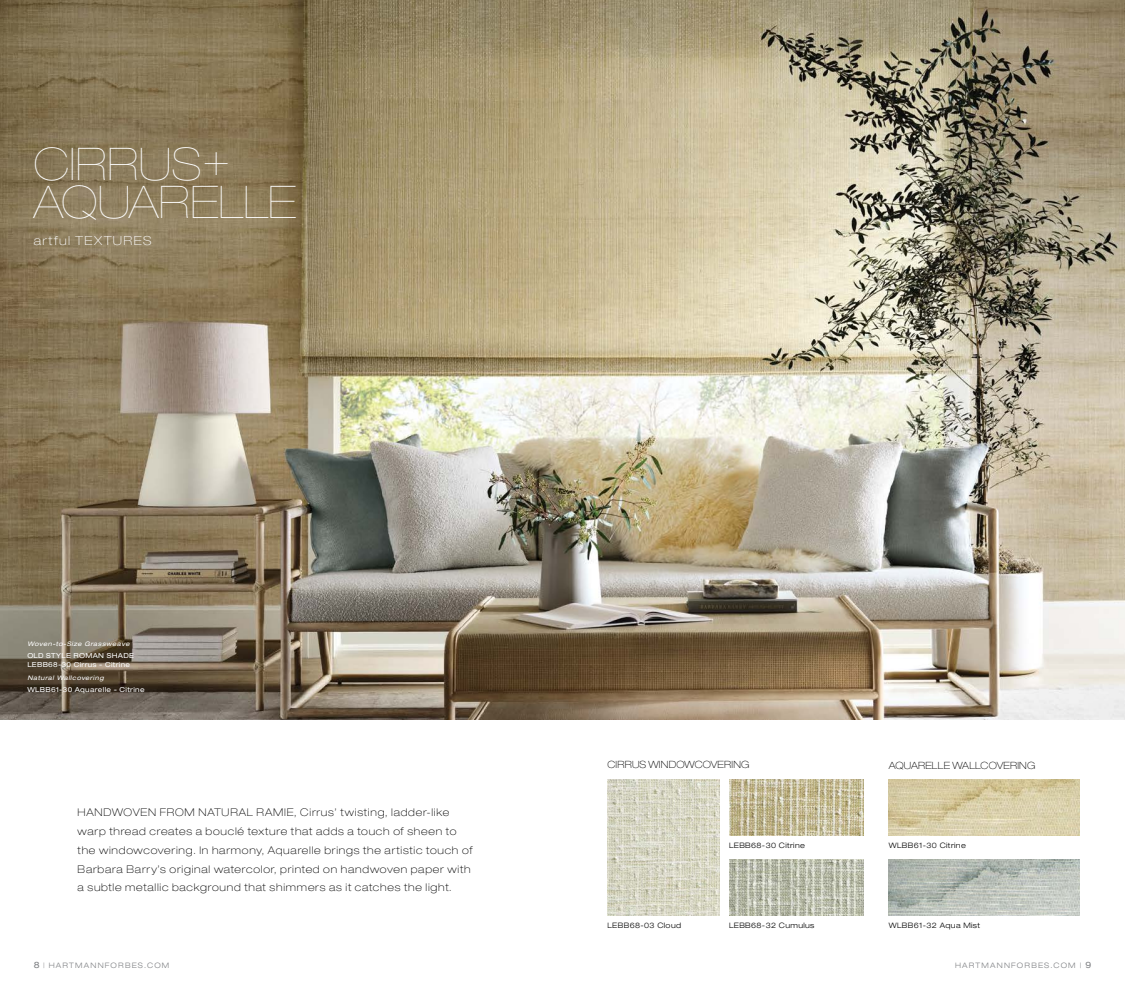
<style>
.page{position:relative;width:1125px;height:990px;background:#fff}
.page>*{position:absolute;margin:0;border:0;box-sizing:border-box;transform-origin:0 0}
.t1{font:200 expanded 45px/38.8px "Helvetica Neue LT Std";letter-spacing:.01em;color:#fff}
.t2{font:100 expanded 12.5px "Helvetica Neue LT Std";letter-spacing:.12em;color:#fff}
.t3{font:100 expanded 10.62px/18.8px "Helvetica Neue LT Std";letter-spacing:.07em;color:#000}
.t4{font:100 expanded 10px "Helvetica Neue LT Std";letter-spacing:.015em;color:#000}
.t5{font:300 expanded 7.5px "Helvetica Neue LT Std";letter-spacing:.05em;color:#000}
.t6{font:300 expanded 7.5px "Helvetica Neue LT Std";letter-spacing:.16em;color:#808285}
.t7{font:expanded 6.88px/8.8px "Helvetica Neue LT Std";letter-spacing:.045em;color:#fff}
.t8{font:italic expanded 6.25px "Helvetica Neue LT Std";letter-spacing:.07em;color:#fff}
.s1{font-weight:400;font-size:8.75px}
</style>
<div class="page">
<img style="left:0;top:0;width:1125px;height:720px">
<img style="left:729px;top:859px;width:135px;height:57px">
<img style="left:608px;top:779px;width:112px;height:137px">
<img style="left:729px;top:779px;width:135px;height:56px">
<img style="left:889px;top:779px;width:191px;height:56px">
<img style="left:889px;top:859px;width:191px;height:57px">
<h1 class="t1" style="left:34px;top:144px;width:264px">CIRRUS+<br>AQUARELLE</h1>
<p class="t2" style="left:34px;top:233px;width:119px">artful TEXTURES</p>
<p class="t8" style="left:27px;top:640px;width:104px">Woven-to-Size Grassweave</p>
<p class="t7" style="left:27px;top:651px;width:108px">OLD STYLE ROMAN SHADE<br>LEBB68-30 Cirrus - Citrine</p>
<p class="t8" style="left:27px;top:674px;width:78px">Natural Wallcovering</p>
<p class="t7" style="left:27px;top:685px;width:119px">WLBB61-30 Aquarelle - Citrine</p>
<p class="t3" style="left:78px;top:803px;width:396px">HANDWOVEN FROM NATURAL RAMIE, Cirrus’ twisting, ladder-like warp thread creates a bouclé texture that adds a touch of sheen to the windowcovering. In harmony, Aquarelle brings the artistic touch of Barbara Barry’s original watercolor, printed on handwoven paper with a subtle metallic background that shimmers as it catches the light.</p>
<p class="t4" style="left:608px;top:759px;width:143px">CIRRUS WINDOWCOVERING</p>
<p class="t4" style="left:889px;top:759px;width:148px">AQUARELLE WALLCOVERING</p>
<p class="t5" style="left:729px;top:841px;width:78px">LEBB68-30 Citrine</p>
<p class="t5" style="left:889px;top:841px;width:79px">WLBB61-30 Citrine</p>
<p class="t5" style="left:608px;top:921px;width:75px">LEBB68-03 Cloud</p>
<p class="t5" style="left:729px;top:921px;width:87px">LEBB68-32 Cumulus</p>
<p class="t5" style="left:889px;top:921px;width:93px">WLBB61-32 Aqua Mist</p>
<p class="t6" style="left:34px;top:960px;width:137px"><span class="s1">8</span> | HARTMANNFORBES.COM</p>
<p class="t6" style="left:955px;top:960px;width:138px">HARTMANNFORBES.COM | <span class="s1">9</span></p>
</div>
